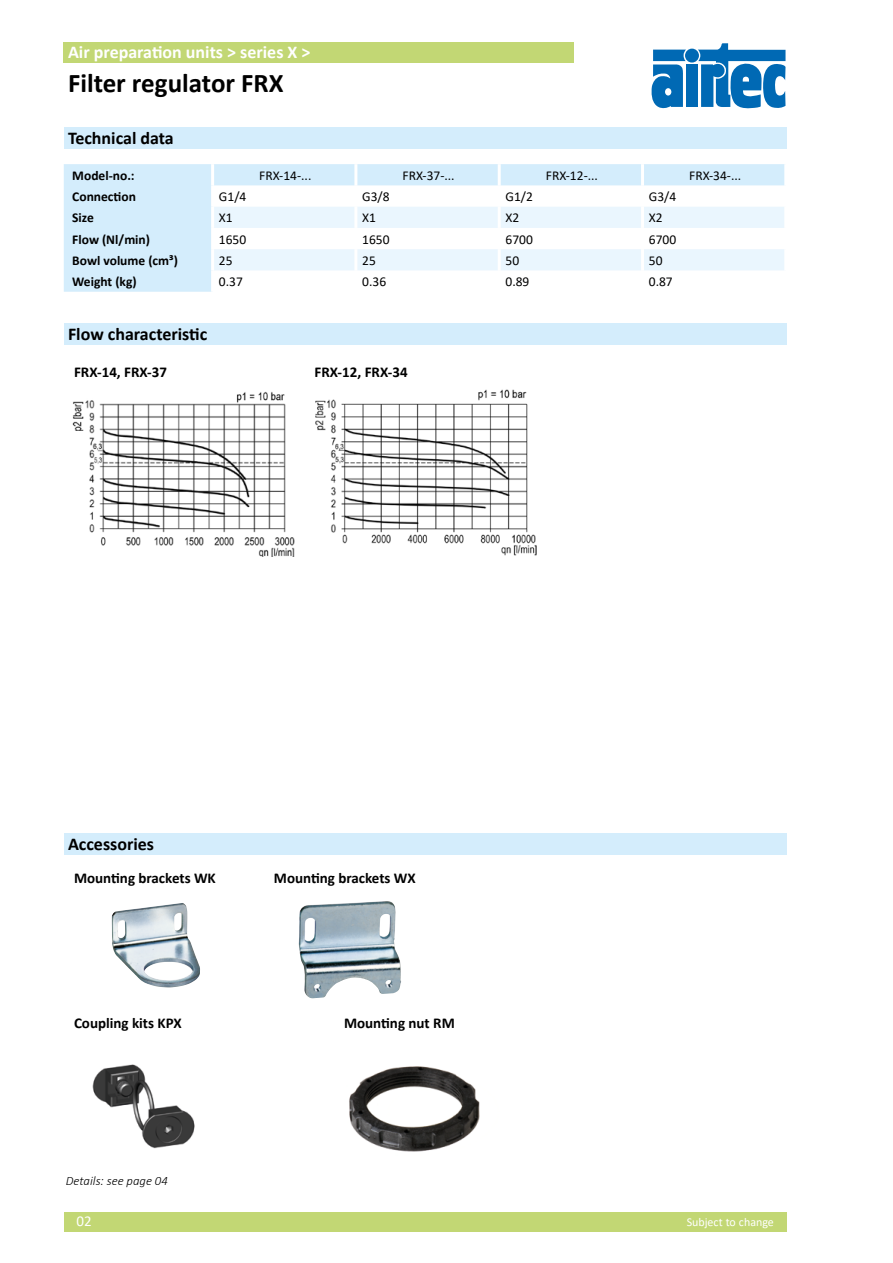
<style>
.page{position:relative;width:893px;height:1263px;background:#fff}
.page>*{position:absolute;margin:0;border:0;box-sizing:border-box;transform-origin:0 0}
.t1{font:700 27px "Calibri";color:#000}
.t2{font:700 18px "Calibri";color:#000}
.t3{font:700 18px "Calibri";color:#fff}
.t4{font:700 15px "Calibri";color:#000}
.t5{font:15px "Calibri";color:#fff}
.t6{font:13.5px "Calibri";color:#000}
.t7{font:700 13.5px "Calibri";color:#000}
.t8{font:italic 300 12.75px "Calibri";color:#000}
.t9{font:12px "Calibri";color:#fff}
</style>
<div class="page">
<div style="left:685px;top:49px;width:14px;height:14px;background:#0069b4;border-radius:50%"></div>
<div style="left:686px;top:64px;width:12px;height:43px;background:#0069b4"></div>
<svg style="left:651px;top:50px;width:35px;height:59px"></svg>
<svg style="left:698px;top:43px;width:87px;height:66px"></svg>
<div style="left:64px;top:1212px;width:723px;height:19px;background:#c2d774"></div>
<div style="left:64px;top:43px;width:510px;height:20px;background:#c2d774"></div>
<div style="left:64px;top:323px;width:723px;height:21px;background:#d4edfc"></div>
<svg style="left:64px;top:164px;width:720px;height:128px;fill:#d4edfc"></svg>
<svg style="left:214px;top:207px;width:570px;height:63px"></svg>
<hr style="left:211px;top:185px;width:3px;height:22px;background:#fff">
<hr style="left:354px;top:185px;width:3px;height:22px;background:#fff">
<hr style="left:498px;top:185px;width:3px;height:22px;background:#fff">
<hr style="left:641px;top:185px;width:3px;height:22px;background:#fff">
<hr style="left:211px;top:207px;width:3px;height:21px;background:#fff">
<hr style="left:354px;top:207px;width:3px;height:21px;background:#fff">
<hr style="left:498px;top:207px;width:3px;height:21px;background:#fff">
<hr style="left:641px;top:207px;width:3px;height:21px;background:#fff">
<hr style="left:211px;top:228px;width:3px;height:21px;background:#fff">
<hr style="left:354px;top:228px;width:3px;height:21px;background:#fff">
<hr style="left:498px;top:228px;width:3px;height:21px;background:#fff">
<hr style="left:641px;top:228px;width:3px;height:21px;background:#fff">
<hr style="left:211px;top:249px;width:3px;height:21px;background:#fff">
<hr style="left:354px;top:249px;width:3px;height:21px;background:#fff">
<hr style="left:498px;top:249px;width:3px;height:21px;background:#fff">
<hr style="left:641px;top:249px;width:3px;height:21px;background:#fff">
<hr style="left:211px;top:270px;width:3px;height:22px;background:#fff">
<hr style="left:354px;top:270px;width:3px;height:22px;background:#fff">
<hr style="left:498px;top:270px;width:3px;height:22px;background:#fff">
<hr style="left:641px;top:270px;width:3px;height:22px;background:#fff">
<hr style="left:211px;top:164px;width:3px;height:21px;background:#fff">
<hr style="left:354px;top:164px;width:3px;height:21px;background:#fff">
<hr style="left:498px;top:164px;width:3px;height:21px;background:#fff">
<hr style="left:641px;top:164px;width:3px;height:21px;background:#fff">
<div style="left:64px;top:128px;width:723px;height:21px;background:#d4edfc"></div>
<img style="left:315px;top:389px;width:222px;height:167px">
<img style="left:72px;top:391px;width:223px;height:165px">
<div style="left:64px;top:833px;width:723px;height:22px;background:#d4edfc"></div>
<img style="left:112px;top:903px;width:88px;height:84px">
<img style="left:299px;top:901px;width:102px;height:97px">
<img style="left:92px;top:1064px;width:103px;height:85px">
<img style="left:349px;top:1066px;width:131px;height:86px">
<h2 class="t3" style="left:68px;top:40px;width:244px">Air preparation units &gt; series X &gt;</h2>
<h1 class="t1" style="left:68px;top:64px;width:217px">Filter regulator FRX</h1>
<h2 class="t2" style="left:68px;top:125px;width:107px">Technical data</h2>
<p class="t7" style="left:72px;top:166px;width:64px">Model-no.:</p>
<p class="t6" style="left:259px;top:166px;width:54px">FRX-14-...</p>
<p class="t6" style="left:403px;top:166px;width:54px">FRX-37-...</p>
<p class="t6" style="left:546px;top:166px;width:54px">FRX-12-...</p>
<p class="t6" style="left:689px;top:166px;width:54px">FRX-34-...</p>
<p class="t7" style="left:72px;top:187px;width:65px">Connection</p>
<p class="t6" style="left:219px;top:187px;width:29px">G1/4</p>
<p class="t6" style="left:362px;top:187px;width:29px">G3/8</p>
<p class="t6" style="left:506px;top:187px;width:29px">G1/2</p>
<p class="t6" style="left:649px;top:187px;width:29px">G3/4</p>
<p class="t7" style="left:72px;top:208px;width:23px">Size</p>
<p class="t6" style="left:219px;top:208px;width:15px">X1</p>
<p class="t6" style="left:362px;top:208px;width:15px">X1</p>
<p class="t6" style="left:506px;top:208px;width:15px">X2</p>
<p class="t6" style="left:649px;top:208px;width:15px">X2</p>
<p class="t7" style="left:72px;top:230px;width:79px">Flow (Nl/min)</p>
<p class="t6" style="left:219px;top:230px;width:29px">1650</p>
<p class="t6" style="left:362px;top:230px;width:29px">1650</p>
<p class="t6" style="left:506px;top:230px;width:29px">6700</p>
<p class="t6" style="left:649px;top:230px;width:29px">6700</p>
<p class="t7" style="left:72px;top:251px;width:107px">Bowl volume (cm³)</p>
<p class="t6" style="left:219px;top:251px;width:15px">25</p>
<p class="t6" style="left:362px;top:251px;width:15px">25</p>
<p class="t6" style="left:506px;top:251px;width:15px">50</p>
<p class="t6" style="left:649px;top:251px;width:15px">50</p>
<p class="t7" style="left:72px;top:272px;width:66px">Weight (kg)</p>
<p class="t6" style="left:219px;top:272px;width:25px">0.37</p>
<p class="t6" style="left:362px;top:272px;width:25px">0.36</p>
<p class="t6" style="left:505px;top:272px;width:25px">0.89</p>
<p class="t6" style="left:649px;top:272px;width:25px">0.87</p>
<h2 class="t2" style="left:68px;top:321px;width:141px">Flow characteristic</h2>
<p class="t4" style="left:74px;top:361px;width:95px">FRX-14, FRX-37</p>
<p class="t4" style="left:314px;top:361px;width:95px">FRX-12, FRX-34</p>
<h2 class="t2" style="left:68px;top:831px;width:88px">Accessories</h2>
<p class="t4" style="left:74px;top:867px;width:143px">Mounting brackets WK</p>
<p class="t4" style="left:274px;top:867px;width:143px">Mounting brackets WX</p>
<p class="t4" style="left:74px;top:1012px;width:109px">Coupling kits KPX</p>
<p class="t4" style="left:344px;top:1012px;width:112px">Mounting nut RM</p>
<p class="t8" style="left:66px;top:1172px;width:103px">Details: see page 04</p>
<p class="t5" style="left:77px;top:1211px;width:17px">02</p>
<p class="t9" style="left:687px;top:1214px;width:89px">Subject to change</p>
</div>
